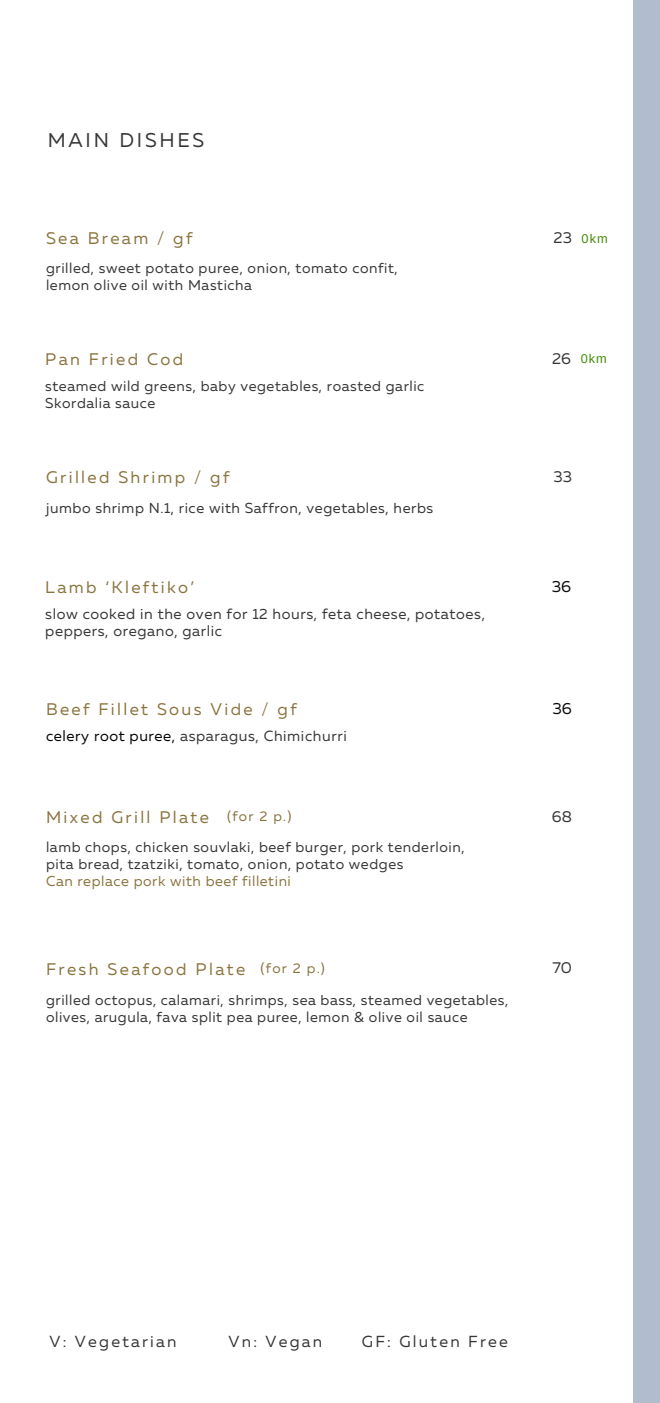
<style>
.page{position:relative;width:660px;height:1403px;background:#fff}
.page>*{position:absolute;margin:0;border:0;box-sizing:border-box;transform-origin:0 0}
.t1{font:19.8px "Muller";letter-spacing:.14em;color:#373535}
.t2{font:16.8px "Muller";letter-spacing:.14em;color:#8a743e}
.t3{font:16.05px "Muller";letter-spacing:.14em;color:#373535}
.t4{font:16.05px "Muller";color:#0c0c0c}
.t5{font:15.75px "Muller";color:#373535}
.t6{font:14.7px/16.8px "Muller";letter-spacing:.04em;color:#373535}
.t7{font:14.4px "Muller";letter-spacing:.04em;color:#373535}
.t8{font:14.25px/16.8px "Muller";letter-spacing:.04em;color:#373535}
.t9{font:13.95px "Muller";letter-spacing:.09em;color:#8a743e}
.t10{font:12.75px "Arimo";letter-spacing:.08em;color:#428d07}
.s1{color:#000}
.s2{color:#8a743e}
</style>
<div class="page">
<div style="left:632px;top:0;width:27px;height:1403px;background:#b1bccc"></div>
<h1 class="t1" style="left:48px;top:132px;width:158px">MAIN DISHES</h1>
<h2 class="t2" style="left:46px;top:231px;width:148px">Sea Bream / gf</h2>
<p class="t5" style="left:553px;top:231px;width:20px">23</p>
<h3 class="t8" style="left:46px;top:261px;width:353px">grilled, sweet potato puree, onion, tomato confit, lemon olive oil with Masticha</h3>
<p class="t10" style="left:581px;top:231px;width:28px">0km</p>
<h3 class="t2" style="left:45px;top:352px;width:139px">Pan Fried Cod</h3>
<p class="t8" style="left:45px;top:379px;width:380px">steamed wild greens, baby vegetables, roasted garlic<br>Skordalia sauce</p>
<h2 class="t2" style="left:46px;top:470px;width:185px">Grilled Shrimp / gf</h2>
<p class="t7" style="left:46px;top:502px;width:388px">jumbo shrimp N.1, rice with Saffron, vegetables, herbs</p>
<h2 class="t2" style="left:45px;top:580px;width:150px">Lamb ‘Kleftiko’</h2>
<h3 class="t6" style="left:45px;top:607px;width:441px">slow cooked in the oven for 12 hours, feta cheese, potatoes, peppers, oregano, garlic</h3>
<h3 class="t2" style="left:46px;top:702px;width:252px">Beef Fillet Sous Vide / gf</h3>
<p class="t6" style="left:46px;top:729px;width:302px"><span class="s1">celery root puree,</span> asparagus, Chimichurri</p>
<h3 class="t5" style="left:552px;top:352px;width:20px">26</h3>
<p class="t10" style="left:580px;top:352px;width:28px">0km</p>
<p class="t5" style="left:553px;top:470px;width:20px">33</p>
<h3 class="t4" style="left:551px;top:580px;width:21px">36</h3>
<h2 class="t4" style="left:552px;top:702px;width:21px">36</h2>
<h2 class="t9" style="left:227px;top:810px;width:66px">(for 2 p.)</h2>
<h3 class="t5" style="left:551px;top:810px;width:21px">68</h3>
<h2 class="t2" style="left:46px;top:810px;width:164px">Mixed Grill Plate</h2>
<p class="t8" style="left:46px;top:840px;width:420px">lamb chops, chicken souvlaki, beef burger, pork tenderloin, pita bread, tzatziki, tomato, onion, potato wedges<br><span class="s2">Can replace pork with beef filletini</span></p>
<h3 class="t9" style="left:260px;top:962px;width:66px">(for 2 p.)</h3>
<h2 class="t5" style="left:552px;top:960px;width:21px">70</h2>
<p class="t2" style="left:46px;top:962px;width:200px">Fresh Seafood Plate</p>
<h3 class="t8" style="left:46px;top:993px;width:463px">grilled octopus, calamari, shrimps, sea bass, steamed vegetables, olives, arugula, fava split pea puree, lemon &amp; olive oil sauce</h3>
<h2 class="t3" style="left:49px;top:1334px;width:128px">V: Vegetarian</h2>
<h2 class="t3" style="left:228px;top:1334px;width:95px">Vn: Vegan</h2>
<h2 class="t3" style="left:361px;top:1334px;width:147px">GF: Gluten Free</h2>
</div>
